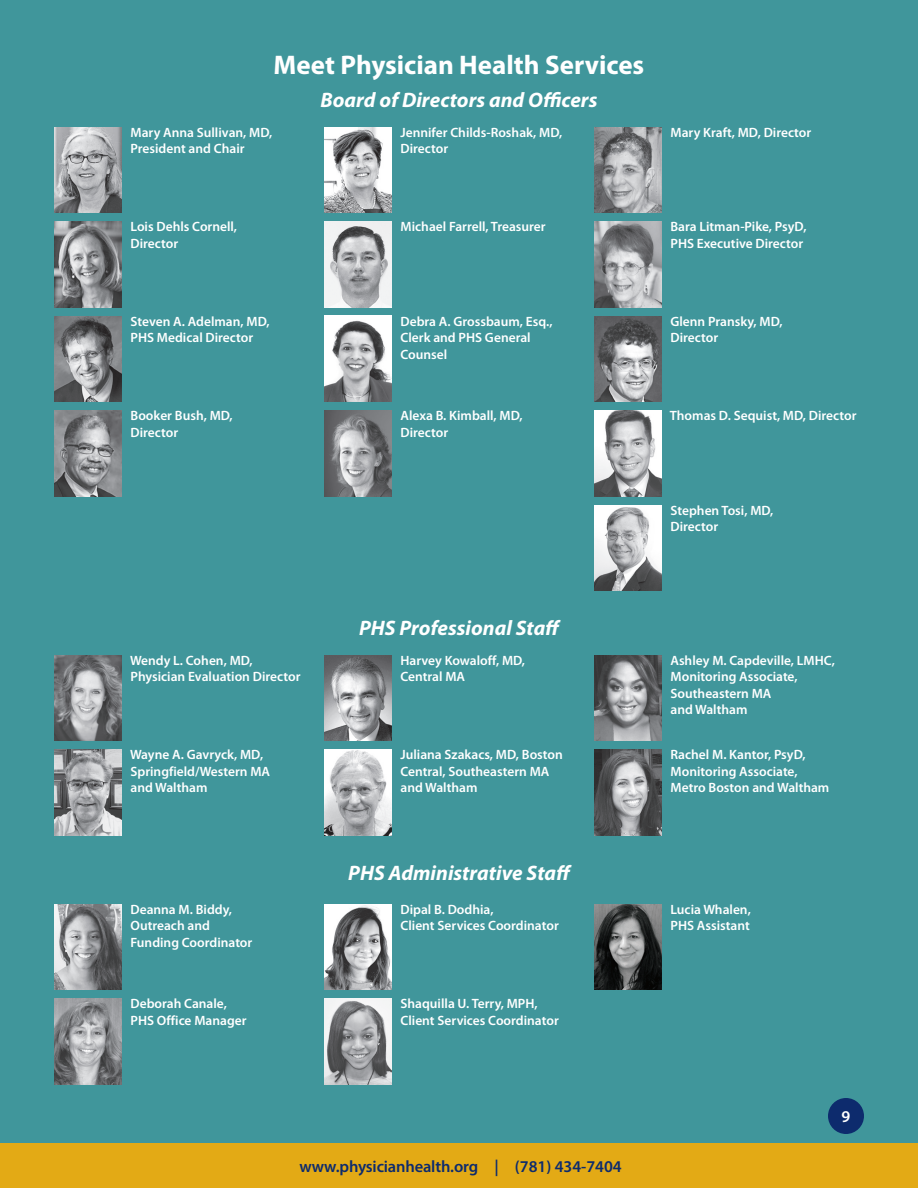
<style>
.page{position:relative;width:918px;height:1188px;background:#40969b}
.page>*{position:absolute;margin:0;border:0;box-sizing:border-box;transform-origin:0 0}
.t1{font:700 27px "Myriad Pro";color:#fff}
.H2_H1{font:italic 700 21px "Myriad Pro";color:#fff}
.t2{font:600 16.5px "Myriad Pro";letter-spacing:-.01em;color:#0d2b6d}
.t3{font:600 16.5px "Myriad Pro";color:#fff}
.PC{font:600 13.5px/16.5px "Myriad Pro";color:#fff}
</style>
<div class="page">
<img style="left:54px;top:127px;width:68px;height:86px">
<img style="left:324px;top:127px;width:68px;height:86px">
<img style="left:594px;top:127px;width:68px;height:86px">
<img style="left:54px;top:222px;width:68px;height:85px">
<img style="left:324px;top:222px;width:68px;height:85px">
<img style="left:594px;top:222px;width:68px;height:85px">
<img style="left:54px;top:316px;width:68px;height:86px">
<img style="left:324px;top:316px;width:68px;height:85px">
<img style="left:594px;top:316px;width:68px;height:86px">
<img style="left:54px;top:411px;width:68px;height:85px">
<img style="left:324px;top:411px;width:68px;height:85px">
<img style="left:594px;top:411px;width:68px;height:85px">
<img style="left:594px;top:505px;width:68px;height:86px">
<img style="left:54px;top:655px;width:68px;height:86px">
<img style="left:324px;top:655px;width:68px;height:86px">
<img style="left:594px;top:655px;width:68px;height:86px">
<img style="left:54px;top:750px;width:68px;height:85px">
<img style="left:324px;top:750px;width:68px;height:85px">
<img style="left:594px;top:750px;width:68px;height:85px">
<img style="left:54px;top:904px;width:68px;height:86px">
<img style="left:324px;top:904px;width:68px;height:86px">
<img style="left:594px;top:904px;width:68px;height:86px">
<img style="left:54px;top:999px;width:68px;height:85px">
<img style="left:324px;top:999px;width:68px;height:85px">
<div style="left:828px;top:1098px;width:36px;height:36px;background:#0d2b6d;border-radius:50%"></div>
<div style="left:0;top:1143px;width:918px;height:45px;background:#e3aa15"></div>
<h1 class="t1" style="left:274px;top:50px;width:372px">Meet Physician Health Services</h1>
<p class="H2_H1" style="left:321px;top:89px;width:278px">Board of Directors and Officers</p>
<p class="PC" style="left:130px;top:124px;width:143px">Mary Anna Sullivan, MD,<br>President and Chair</p>
<p class="PC" style="left:400px;top:124px;width:163px">Jennifer Childs-Roshak, MD,<br>Director</p>
<p class="PC" style="left:670px;top:124px;width:142px">Mary Kraft, MD, Director</p>
<p class="PC" style="left:130px;top:219px;width:108px">Lois Dehls Cornell,<br>Director</p>
<p class="PC" style="left:400px;top:219px;width:147px">Michael Farrell, Treasurer</p>
<p class="PC" style="left:670px;top:219px;width:138px">Bara Litman-Pike, PsyD,<br>PHS Executive Director</p>
<p class="PC" style="left:130px;top:313px;width:141px">Steven A. Adelman, MD,<br>PHS Medical Director</p>
<p class="PC" style="left:400px;top:313px;width:154px">Debra A. Grossbaum, Esq.,<br>Clerk and PHS General<br>Counsel</p>
<p class="PC" style="left:670px;top:313px;width:114px">Glenn Pransky, MD,<br>Director</p>
<p class="PC" style="left:130px;top:408px;width:104px">Booker Bush, MD,<br>Director</p>
<p class="PC" style="left:400px;top:408px;width:124px">Alexa B. Kimball, MD,<br>Director</p>
<p class="PC" style="left:670px;top:408px;width:188px">Thomas D. Sequist, MD, Director</p>
<h2 class="H2_H1" style="left:359px;top:617px;width:203px">PHS Professional Staff</h2>
<p class="PC" style="left:670px;top:502px;width:104px">Stephen Tosi, MD,<br>Director</p>
<p class="PC" style="left:130px;top:652px;width:172px">Wendy L. Cohen, MD,<br>Physician Evaluation Director</p>
<p class="PC" style="left:400px;top:652px;width:126px">Harvey Kowaloff, MD,<br>Central MA</p>
<p class="PC" style="left:670px;top:652px;width:166px">Ashley M. Capdeville, LMHC,<br>Monitoring Associate,<br>Southeastern MA<br>and Waltham</p>
<p class="PC" style="left:130px;top:747px;width:142px">Wayne A. Gavryck, MD,<br>Springfield/Western MA and Waltham</p>
<p class="PC" style="left:400px;top:747px;width:164px">Juliana Szakacs, MD, Boston<br>Central, Southeastern MA and Waltham</p>
<p class="PC" style="left:670px;top:747px;width:160px">Rachel M. Kantor, PsyD,<br>Monitoring Associate,<br>Metro Boston and Waltham</p>
<h2 class="H2_H1" style="left:348px;top:861px;width:225px">PHS Administrative Staff</h2>
<p class="PC" style="left:130px;top:901px;width:123px">Deanna M. Biddy,<br>Outreach and<br>Funding Coordinator</p>
<p class="PC" style="left:400px;top:901px;width:160px">Dipal B. Dodhia,<br>Client Services Coordinator</p>
<p class="PC" style="left:670px;top:901px;width:82px">Lucia Whalen,<br>PHS Assistant</p>
<p class="PC" style="left:130px;top:996px;width:118px">Deborah Canale,<br>PHS Office Manager</p>
<p class="PC" style="left:400px;top:996px;width:160px">Shaquilla U. Terry, MPH,<br>Client Services Coordinator</p>
<p class="t2" style="left:299px;top:1157px;width:324px">www.physicianhealth.org | (781) 434-7404</p>
<p class="t3" style="left:842px;top:1108px;width:10px">9</p>
</div>
